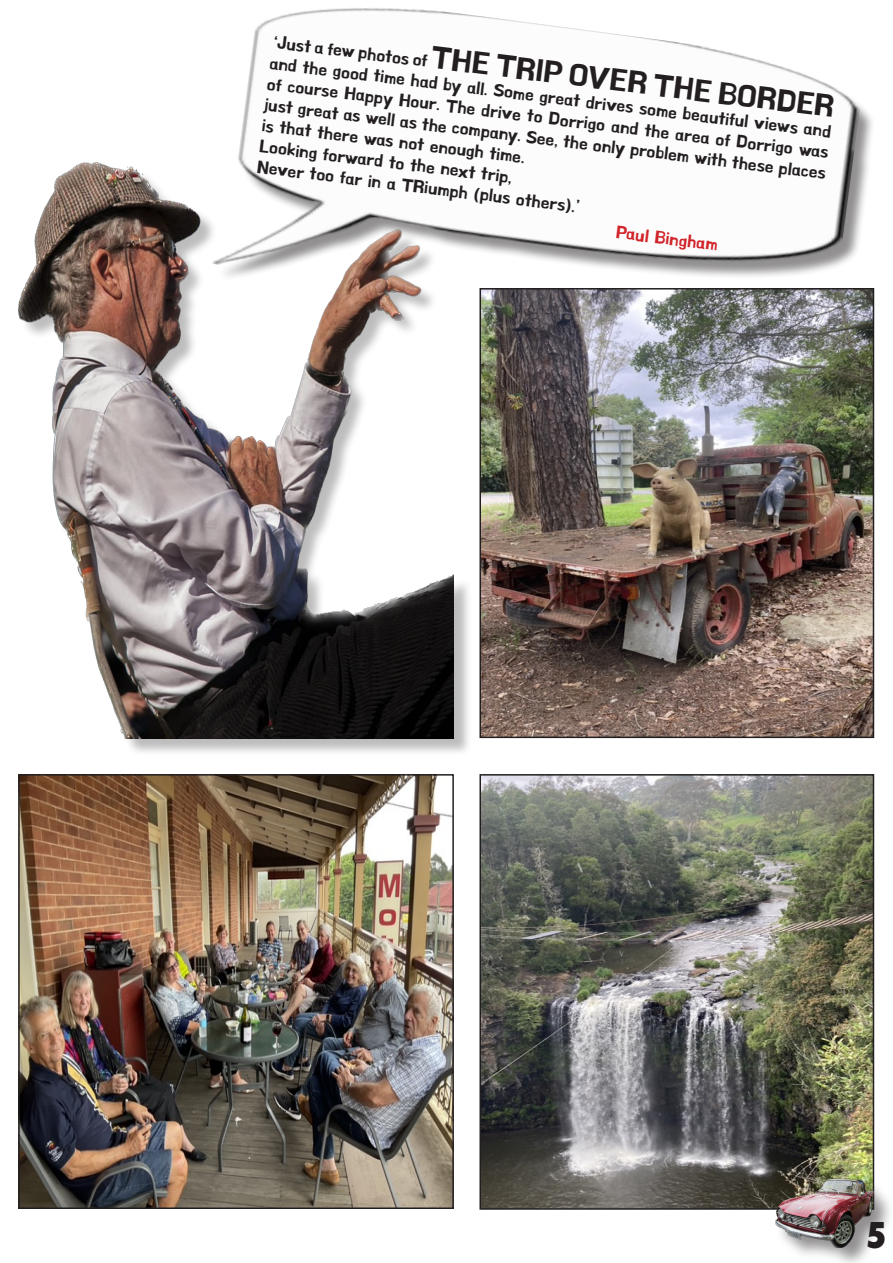
<style>
.page{position:relative;width:893px;height:1263px;background:#fff}
.page>*{position:absolute;margin:0;border:0;box-sizing:border-box;transform-origin:0 0}
.t1{font:800 condensed 34.5px "Futura";color:#231f20}
.t2{font:30px "BMHANNA Pro OTF";color:#231f20}
.t3{font:17.25px/21px "BMHANNA Pro OTF";color:#231f20}
.t4{font:17.25px "BMHANNA Pro OTF";color:#d1232a}
</style>
<div class="page">
<img style="left:482px;top:291px;width:389px;height:444px">
<div style="left:479px;top:288px;width:395px;height:450px;border:2px solid #231f20"></div>
<img style="left:21px;top:777px;width:430px;height:429px">
<div style="left:18px;top:774px;width:436px;height:435px;border:2px solid #231f20"></div>
<img style="left:482px;top:777px;width:389px;height:430px">
<div style="left:479px;top:774px;width:395px;height:436px;border:2px solid #231f20"></div>
<div style="left:21px;top:165px;width:451px;height:592px;background:#231f20;opacity:.3"></div>
<img style="left:18px;top:162px;width:436px;height:576px">
<img style="left:212px;top:8px;width:653px;height:337px">
<div style="left:776px;top:1179px;width:117px;height:84px;background:#231f20;opacity:.5"></div>
<img style="left:776px;top:1179px;width:97px;height:69px">
<p class="t3" style="left:274px;top:31px;width:567px;rotate:7deg">‘Just a few photos of<br>and the good time had by all. Some great drives some beautiful views and</p>
<p class="t2" style="left:434px;top:39px;width:407px;rotate:7deg">THE TRIP OVER THE BORDER</p>
<p class="t3" style="left:269px;top:72px;width:567px;text-align:justify;rotate:7deg">of course Happy Hour. The drive to Dorrigo and the area of Dorrigo was just great as well as the company. See, the only problem with these places is that there was not enough time.</p>
<p class="t3" style="left:261px;top:135px;width:256px;rotate:7deg">Looking forward to the next trip,</p>
<p class="t3" style="left:258px;top:156px;width:327px;rotate:7deg">Never too far in a TRiumph (plus others).’</p>
<p class="t4" style="left:617px;top:221px;width:104px;rotate:7deg">Paul Bingham</p>
<p class="t1" style="left:866px;top:1212px;width:22px">5</p>
</div>
